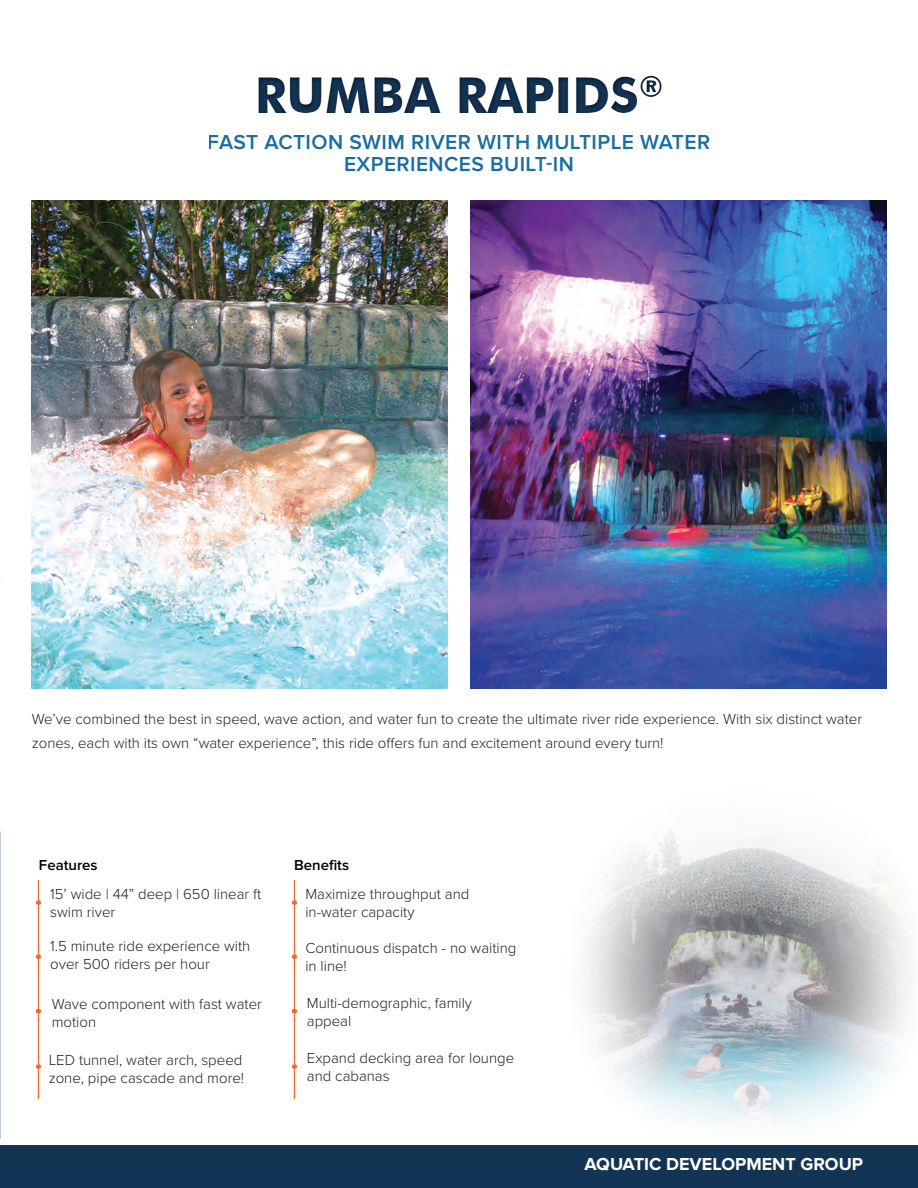
<style>
.page{position:relative;width:918px;height:1188px;background:#fff}
.page>*{position:absolute;margin:0;border:0;box-sizing:border-box;transform-origin:0 0}
.t1{font:700 49.5px "Futura BT";color:#133454}
.t2{font:600 21px/22.5px "Proxima Nova";letter-spacing:.02em;color:#196da1;text-align:center}
.t3{font:700 18px "Proxima Nova";color:#fff}
.t4{font:300 15px/18px "Proxima Nova";color:#231f20}
.t5{font:600 15px "Proxima Nova";color:#000}
</style>
<div class="page">
<img style="left:32px;top:200px;width:415px;height:488px">
<img style="left:471px;top:200px;width:415px;height:488px">
<div style="left:155px;top:64px;width:608px;height:70px;background:#231f20;opacity:.75"></div>
<img style="left:35px;top:880px;width:7px;height:218px">
<img style="left:291px;top:880px;width:7px;height:218px">
<img style="left:586px;top:830px;width:324px;height:295px">
<img style="left:31px;top:681px;width:60px;height:8px">
<img style="left:0;top:443px;width:133px;height:238px">
<div style="left:0;top:1145px;width:918px;height:43px;background:#133454"></div>
<h1 class="t1" style="left:255px;top:66px;width:410px">RUMBA RAPIDS<sup>®</sup></h1>
<h2 class="t2" style="left:208px;top:131px;width:504px">FAST ACTION SWIM RIVER WITH MULTIPLE WATER<br>EXPERIENCES BUILT-IN</h2>
<p class="t4" style="left:32px;top:706px;width:832px;line-height:24px">We’ve combined the best in speed, wave action, and water fun to create the ultimate river ride experience. With six distinct water zones, each with its own “water experience”, this ride offers fun and excitement around every turn!</p>
<p class="t5" style="left:39px;top:857px;width:60px">Features</p>
<p class="t4" style="left:50px;top:884px;width:213px">15’ wide | 44” deep | 650 linear ft swim river</p>
<p class="t4" style="left:50px;top:936px;width:202px">1.5 minute ride experience with over 500 riders per hour</p>
<p class="t4" style="left:52px;top:994px;width:212px">Wave component with fast water motion</p>
<p class="t4" style="left:49px;top:1050px;width:197px">LED tunnel, water arch, speed zone, pipe cascade and more!</p>
<p class="t5" style="left:294px;top:857px;width:57px">Benefits</p>
<p class="t4" style="left:305px;top:884px;width:165px">Maximize throughput and in-water capacity</p>
<p class="t4" style="left:305px;top:938px;width:212px">Continuous dispatch - no waiting in line!</p>
<p class="t4" style="left:307px;top:993px;width:167px">Multi-demographic, family appeal</p>
<p class="t4" style="left:307px;top:1048px;width:209px">Expand decking area for lounge and cabanas</p>
<p class="t3" style="left:585px;top:1154px;width:280px">AQUATIC DEVELOPMENT GROUP</p>
</div>
